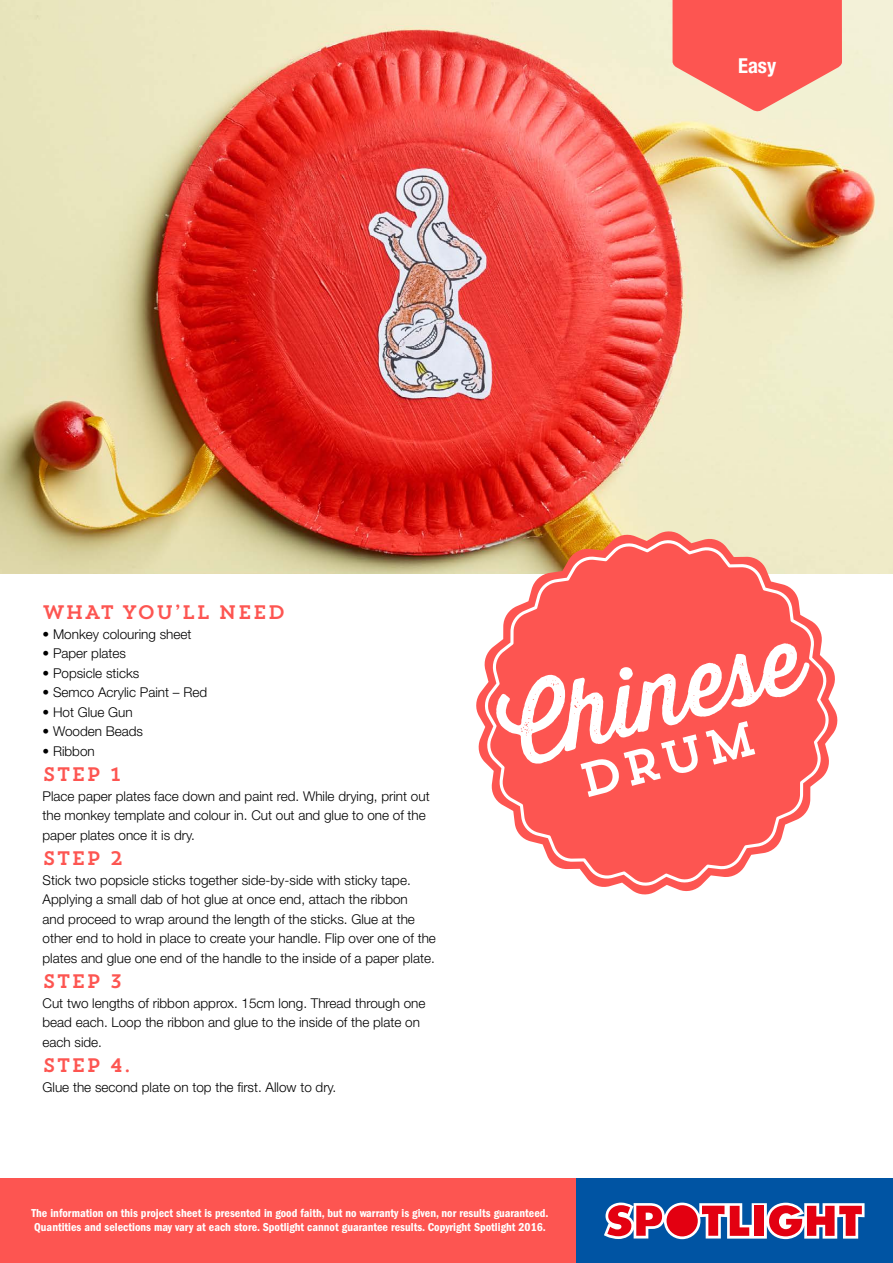
<style>
.page{position:relative;width:893px;height:1263px;background:#fff}
.page>*{position:absolute;margin:0;border:0;box-sizing:border-box;transform-origin:0 0}
.t1{font:93.6px "Thirsty Rough Reg";color:#fff}
.t2{font:48.3px "Trend Slab One";color:#fff}
.t3{font:700 condensed 20.55px "Helvetica Neue LT Std";color:#fff}
.t4{font:19.5px "Trend Slab One";letter-spacing:.01em;color:#fd5551}
.t5{font:300 13.5px/19.5px "Helvetica Neue LT Std";color:#000}
.t6{font:12px/14.2px "ITC Franklin Gothic Std Dm Cd";color:#fff}
</style>
<div class="page">
<img style="left:0;top:0;width:893px;height:574px">
<div style="left:575px;top:1178px;width:318px;height:85px;background:#0054a3"></div>
<svg style="left:604px;top:1202px;width:260px;height:37px"></svg>
<div style="left:0;top:1178px;width:575px;height:85px;background:#fd5551"></div>
<svg style="left:401px;top:456px;width:492px;height:118px;background:#e3816d"></svg>
<svg style="left:413px;top:469px;width:480px;height:426px;fill:#fd5551"></svg>
<svg style="left:672px;top:0;width:170px;height:113px;background:#fa776d"></svg>
<h3 class="t3" style="left:738px;top:53px;width:40px">Easy</h3>
<h3 class="t4" style="left:43px;top:600px;width:245px">WHAT YOU’LL NEED</h3>
<p class="t5" style="left:43px;top:624px;width:151px">• Monkey colouring sheet</p>
<p class="t5" style="left:43px;top:643px;width:85px">• Paper plates</p>
<p class="t5" style="left:43px;top:663px;width:98px">• Popsicle sticks</p>
<p class="t5" style="left:43px;top:682px;width:166px">• Semco Acrylic Paint – Red</p>
<p class="t5" style="left:43px;top:702px;width:92px">• Hot Glue Gun</p>
<p class="t5" style="left:43px;top:721px;width:102px">• Wooden Beads</p>
<p class="t5" style="left:43px;top:741px;width:54px">• Ribbon</p>
<h3 class="t4" style="left:43px;top:762px;width:80px">STEP 1</h3>
<p class="t5" style="left:43px;top:786px;width:389px">Place paper plates face down and paint red. While drying, print out the monkey template and colour in. Cut out and glue to one of the paper plates once it is dry.</p>
<h3 class="t4" style="left:43px;top:846px;width:83px">STEP 2</h3>
<p class="t5" style="left:43px;top:870px;width:395px">Stick two popsicle sticks together side-by-side with sticky tape.<br>Applying a small dab of hot glue at once end, attach the ribbon<br>and proceed to wrap around the length of the sticks. Glue at the other end to hold in place to create your handle. Flip over one of the plates and glue one end of the handle to the inside of a paper plate.</p>
<h3 class="t4" style="left:43px;top:969px;width:82px">STEP 3</h3>
<p class="t5" style="left:43px;top:993px;width:384px">Cut two lengths of ribbon approx. 15cm long. Thread through one bead each. Loop the ribbon and glue to the inside of the plate on each side.</p>
<h3 class="t4" style="left:43px;top:1053px;width:90px">STEP 4.</h3>
<p class="t5" style="left:43px;top:1077px;width:295px">Glue the second plate on top the first. Allow to dry.</p>
<h1 class="t1" style="left:485px;top:665px;width:311px;rotate:-14deg">Chinese</h1>
<h2 class="t2" style="left:572px;top:751px;width:184px;rotate:-14deg">DRUM</h2>
<p class="t6" style="left:32px;top:1206px;width:519px">The information on this project sheet is presented in good faith, but no warranty is given, nor results guaranteed.<br>Quantities and selections may vary at each store. Spotlight cannot guarantee results. Copyright Spotlight 2016.</p>
</div>
